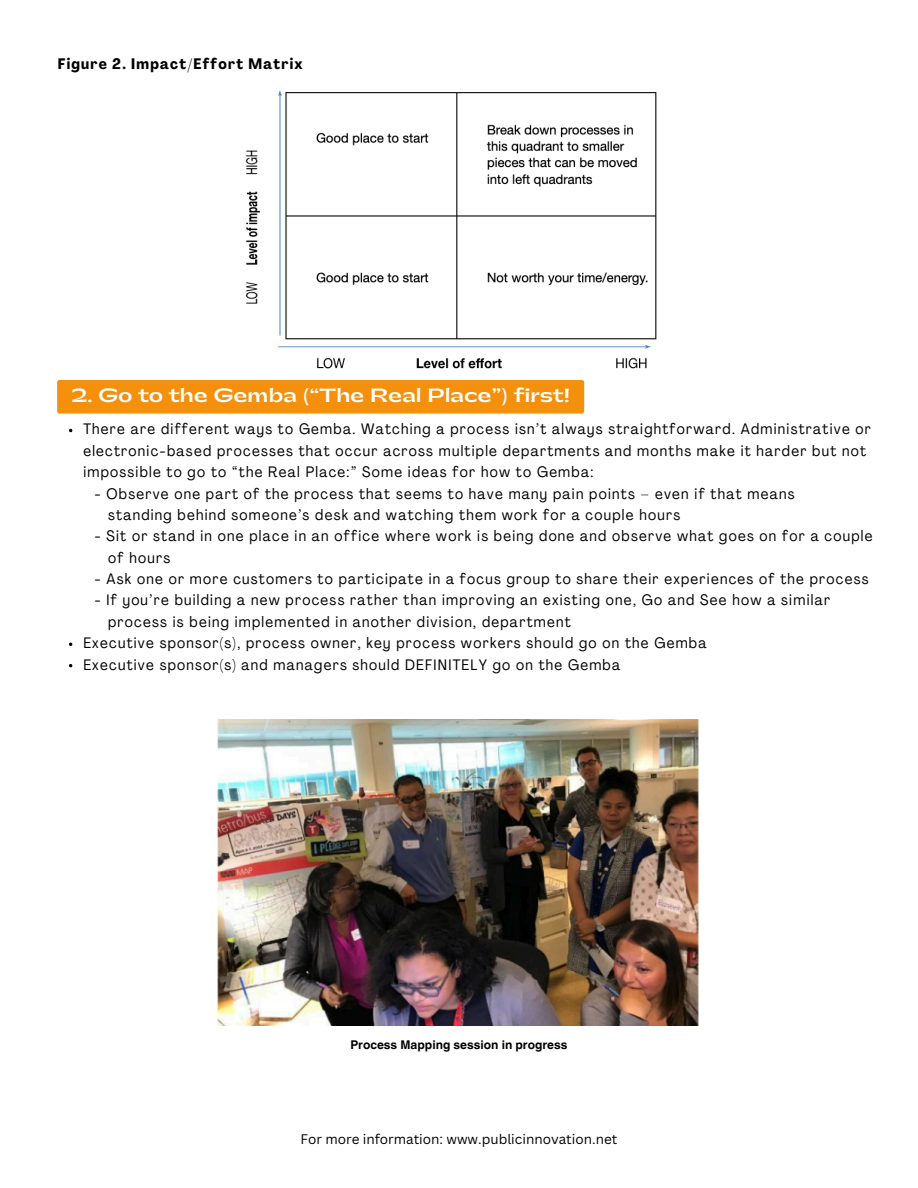
<style>
.page{position:relative;width:918px;height:1188px;background:#fff}
.page>*{position:absolute;margin:0;border:0;box-sizing:border-box;transform-origin:0 0}
.t1{font:700 18px "Gatwick";letter-spacing:.02em;color:#fff}
.t2{font:condensed 15px/21.3px "Agrandir";letter-spacing:.085em;color:#000}
.t3{font:700 condensed 15px "Agrandir";letter-spacing:.085em;color:#000}
.t4{font:13.5px "Canva Sans";color:#000}
.t5{font:700 12px "Helvetica World";color:#000}
</style>
<div class="page">
<img style="left:245px;top:90px;width:412px;height:308px">
<img style="left:217px;top:719px;width:482px;height:306px">
<div style="left:57px;top:380px;width:527px;height:34px;background:#f4900c"></div>
<h2 class="t3" style="left:58px;top:58px;width:246px">Figure 2. Impact/Effort Matrix</h2>
<p class="t1" style="left:72px;top:386px;width:499px">2. Go to the Gemba (“The Real Place”) first!</p>
<h3 class="t2" style="left:83px;top:420px;width:789px">There are different ways to Gemba. Watching a process isn’t always straightforward. Administrative or electronic-based processes that occur across multiple departments and months make it harder but not impossible to go to “the Real Place:” Some ideas for how to Gemba:</h3>
<p class="t2" style="left:108px;top:484px;width:688px;text-indent:-14px">- Observe one part of the process that seems to have many pain points – even if that means standing behind someone’s desk and watching them work for a couple hours</p>
<p class="t2" style="left:108px;top:527px;width:766px;text-indent:-14px">- Sit or stand in one place in an office where work is being done and observe what goes on for a couple of hours</p>
<p class="t2" style="left:94px;top:570px;width:776px">- Ask one or more customers to participate in a focus group to share their experiences of the process</p>
<p class="t2" style="left:108px;top:591px;width:723px;text-indent:-14px">- If you’re building a new process rather than improving an existing one, Go and See how a similar process is being implemented in another division, department</p>
<h3 class="t2" style="left:83px;top:634px;width:625px">Executive sponsor(s), process owner, key process workers should go on the Gemba<br>Executive sponsor(s) and managers should DEFINITELY go on the Gemba</h3>
<p class="t5" style="left:350px;top:1035px;width:218px">Process Mapping session in progress</p>
<p class="t4" style="left:300px;top:1130px;width:318px">For more information: www.publicinnovation.net</p>
</div>
